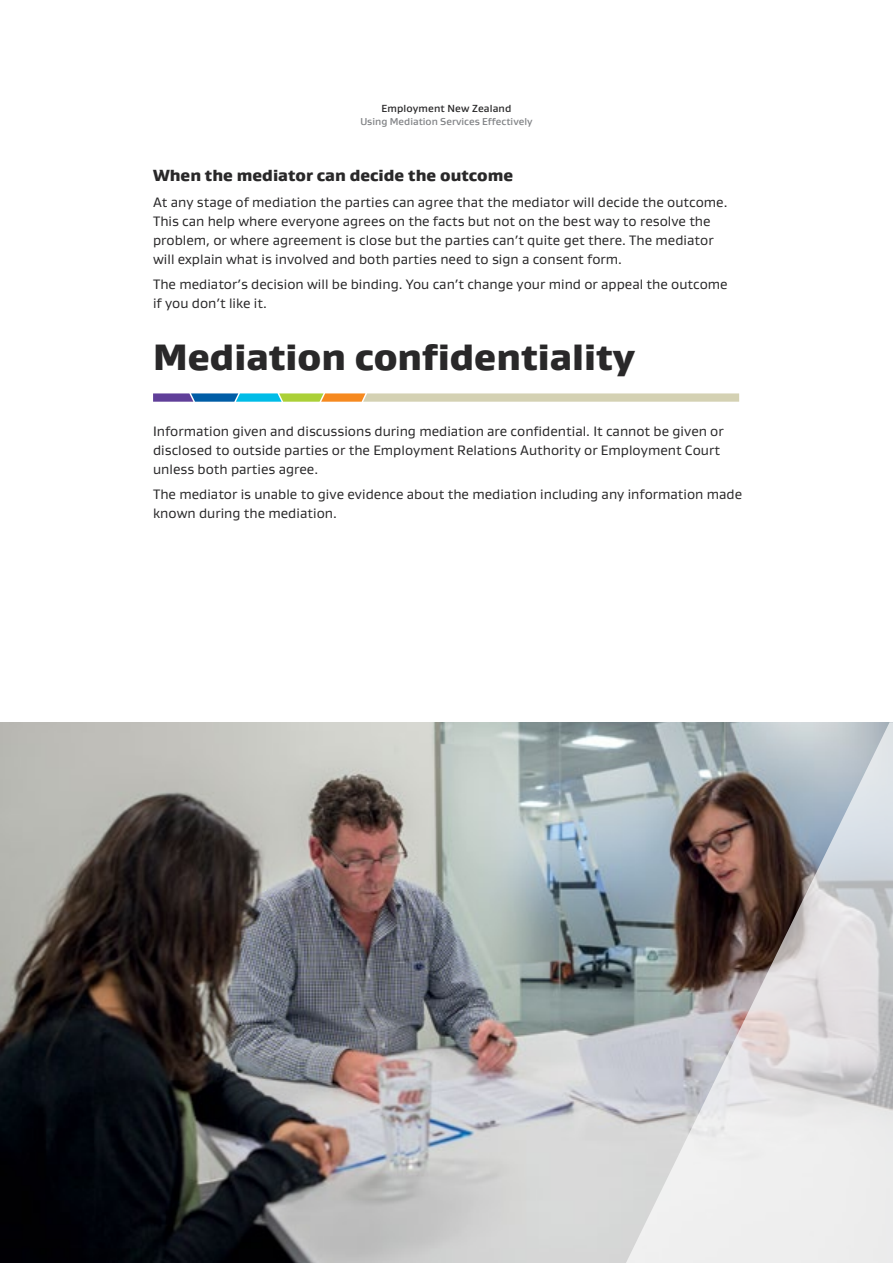
<style>
.page{position:relative;width:893px;height:1263px;background:#fff}
.page>*{position:absolute;margin:0;border:0;box-sizing:border-box;transform-origin:0 0}
.t1{font:900 37.5px "Gustan";color:#292829}
.t2{font:900 16.5px "Gustan";color:#292829}
.t3{font:13.95px/19px "Gustan";color:#292829}
.t4{font:500 10.5px "Gustan";letter-spacing:.01em;color:#292829}
.t5{font:500 10.2px "Gustan";color:#808285}
</style>
<div class="page">
<svg style="left:153px;top:393px;width:586px;height:9px;background:#b4beaa"></svg>
<img style="left:0;top:722px;width:620px;height:541px">
<svg style="left:620px;top:722px;width:273px;height:541px;background:#b9b9ba"></svg>
<p class="t4" style="left:382px;top:102px;width:131px">Employment New Zealand</p>
<p class="t5" style="left:360px;top:115px;width:174px">Using Mediation Services Effectively</p>
<p class="t2" style="left:153px;top:165px;width:362px">When the mediator can decide the outcome</p>
<p class="t3" style="left:153px;top:192px;width:576px">At any stage of mediation the parties can agree that the mediator will decide the outcome.<br>This can help where everyone agrees on the facts but not on the best way to resolve the problem, or where agreement is close but the parties can’t quite get there. The mediator will explain what is involved and both parties need to sign a consent form.</p>
<p class="t3" style="left:153px;top:275px;width:576px">The mediator’s decision will be binding. You can’t change your mind or appeal the outcome if you don’t like it.</p>
<h1 class="t1" style="left:153px;top:332px;width:483px">Mediation confidentiality</h1>
<p class="t3" style="left:153px;top:421px;width:572px">Information given and discussions during mediation are confidential. It cannot be given or disclosed to outside parties or the Employment Relations Authority or Employment Court unless both parties agree.</p>
<p class="t3" style="left:153px;top:484px;width:591px">The mediator is unable to give evidence about the mediation including any information made known during the mediation.</p>
</div>
